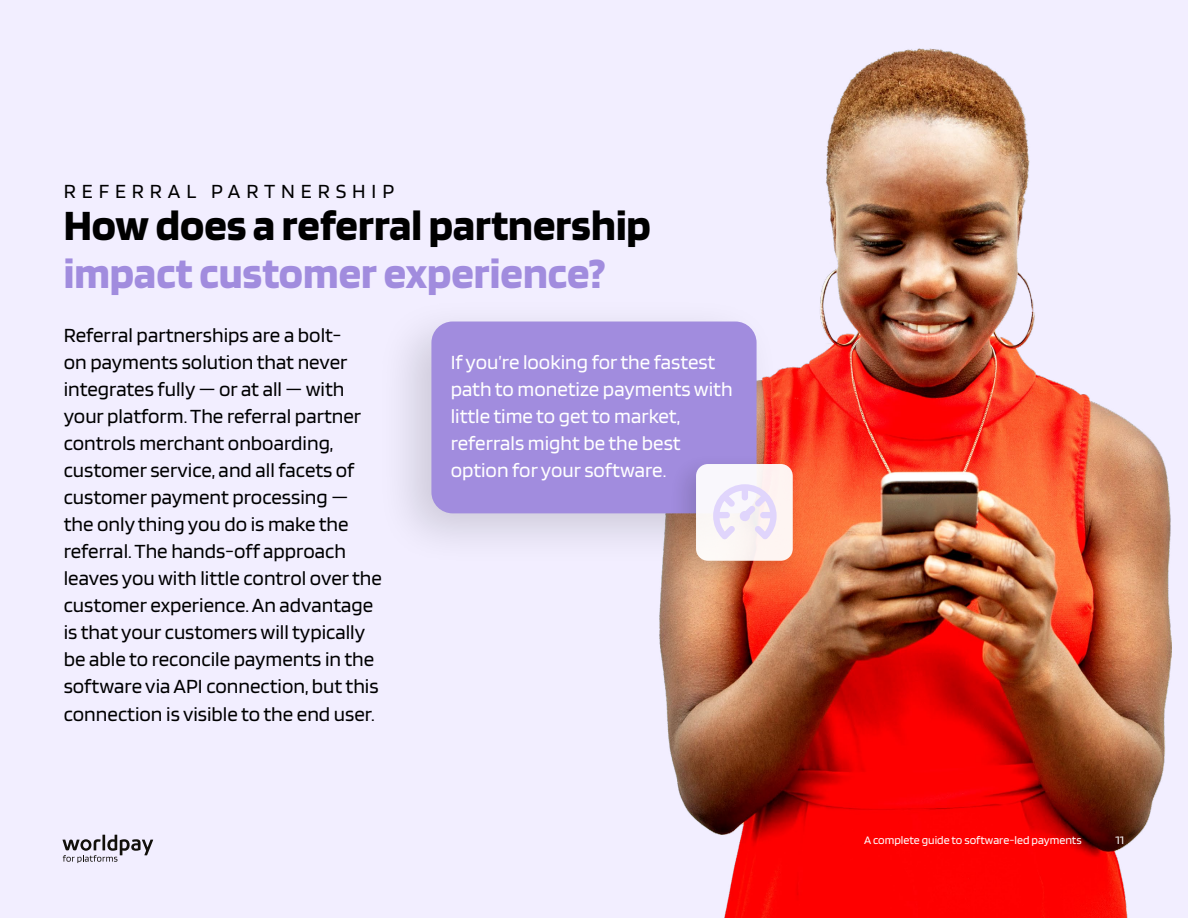
<style>
.page{position:relative;width:1188px;height:918px;background:#f2eeff}
.page>*{position:absolute;margin:0;border:0;box-sizing:border-box;transform-origin:0 0}
.t1{font:700 45px "Blinker";color:#000}
.t2{font:700 45px "Blinker";color:#a18cde}
.t3{font:21px/27px "Blinker";color:#000}
.t4{font:21px/27px "Blinker";color:#fff}
.t5{font:21px "Blinker";letter-spacing:.28em;color:#000}
.t6{font:12px "Blinker";color:#fff}
</style>
<div class="page">
<img style="left:659px;top:48px;width:513px;height:870px">
<div style="left:375px;top:296px;width:405px;height:272px;background:#000;opacity:.15"></div>
<div style="left:431px;top:322px;width:326px;height:191px;background:#a18cde;border-radius:21px"></div>
<svg style="left:63px;top:835px;width:90px;height:28px"></svg>
<div style="left:666px;top:450px;width:139px;height:139px;background:#000;opacity:.15"></div>
<div style="left:696px;top:464px;width:97px;height:97px;background:#fcf7f4;border-radius:12px"></div>
<svg style="left:713px;top:484px;width:64px;height:55px"></svg>
<p class="t5" style="left:64px;top:181px;width:332px">REFERRAL PARTNERSHIP</p>
<h1 class="t1" style="left:64px;top:202px;width:589px">How does a referral partnership</h1>
<h1 class="t2" style="left:64px;top:250px;width:543px">impact customer experience?</h1>
<p class="t3" style="left:64px;top:322px;width:320px">Referral partnerships are a bolt-<br>on payments solution that never integrates fully — or at all — with your platform. The referral partner controls merchant onboarding, customer service, and all facets of customer payment processing — the only thing you do is make the referral. The hands-off approach leaves you with little control over the customer experience. An advantage is that your customers will typically be able to reconcile payments in the software via API connection, but this connection is visible to the end user.</p>
<p class="t4" style="left:451px;top:349px;width:284px">If you’re looking for the fastest path to monetize payments with little time to get to market, referrals might be the best option for your software.</p>
<p class="t6" style="left:864px;top:834px;width:219px">A complete guide to software-led payments</p>
<p class="t6" style="left:1115px;top:834px;width:10px">11</p>
</div>
